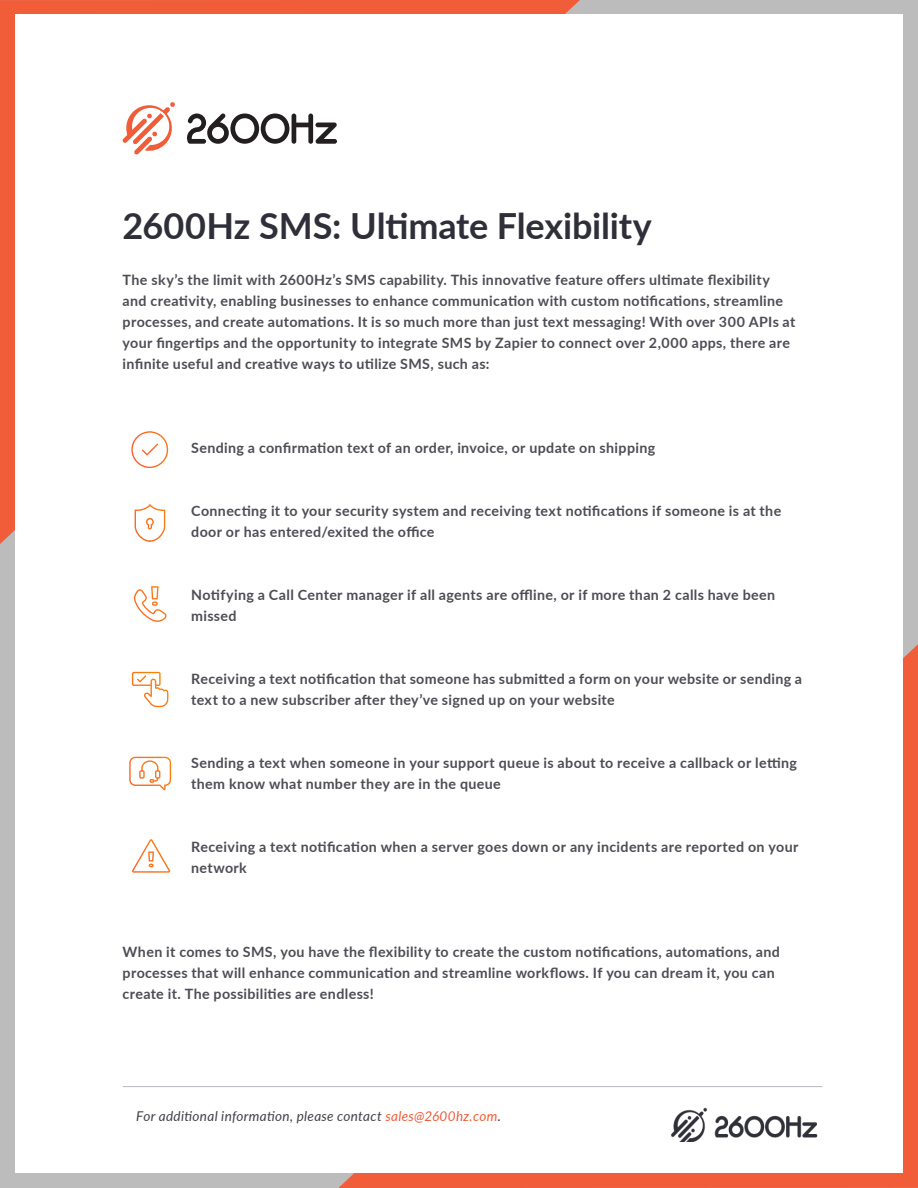
<style>
.page{position:relative;width:918px;height:1188px;background:#bdbcbc}
.page>*{position:absolute;margin:0;border:0;box-sizing:border-box;transform-origin:0 0}
.t1{font:700 36px "Lato";letter-spacing:-.005em;color:#2f2f39}
.Body_Text{font:700 14.25px/21px "Lato";letter-spacing:.025em;color:#4e4c54}
.Body_Text-2{font:italic 13.5px "Lato";letter-spacing:.025em;color:#404048}
.s1{color:#f15c39}
.s2{color:#303039}
</style>
<div class="page">
<div style="left:0;top:0;width:580px;height:544px;background:#f15c39"></div>
<div style="left:338px;top:644px;width:580px;height:544px;background:#f15c39"></div>
<div style="left:15px;top:15px;width:888px;height:1158px;background:#fff"></div>
<svg style="left:122px;top:102px;width:53px;height:53px"></svg>
<svg style="left:187px;top:113px;width:150px;height:31px"></svg>
<hr style="left:123px;top:1086px;width:699px;height:1px;background:#c0c0c8">
<img style="left:671px;top:1107px;width:147px;height:35px">
<svg style="left:131px;top:431px;width:37px;height:37px"></svg>
<svg style="left:135px;top:504px;width:30px;height:38px"></svg>
<svg style="left:134px;top:586px;width:33px;height:36px"></svg>
<svg style="left:132px;top:672px;width:36px;height:35px"></svg>
<svg style="left:129px;top:757px;width:42px;height:33px"></svg>
<svg style="left:132px;top:839px;width:38px;height:34px"></svg>
<p class="t1" style="left:123px;top:199px;width:531px">2600Hz SMS: Ultimate Flexibility</p>
<p class="Body_Text" style="left:123px;top:269px;width:674px">The sky’s the limit with 2600Hz’s SMS capability. This innovative feature offers ultimate flexibility and creativity, enabling businesses to enhance communication with custom notifications, streamline processes, and create automations. It is so much more than just text messaging! With over 300 APIs at your fingertips and the opportunity to integrate SMS by Zapier to connect over 2,000 apps, there are infinite useful and creative ways to utilize SMS, such as:</p>
<p class="Body_Text" style="left:191px;top:437px;width:466px">Sending a confirmation text of an order, invoice, or update on shipping</p>
<p class="Body_Text" style="left:191px;top:500px;width:592px">Connecting it to your security system and receiving text notifications if someone is at the door or has entered/exited the office</p>
<p class="Body_Text" style="left:191px;top:584px;width:585px">Notifying a Call Center manager if all agents are offline, or if more than 2 calls have been missed</p>
<p class="Body_Text" style="left:191px;top:668px;width:612px">Receiving a text notification that someone has submitted a form on your website or sending a text to a new subscriber after they’ve signed up on your website</p>
<p class="Body_Text" style="left:191px;top:752px;width:607px">Sending a text when someone in your support queue is about to receive a callback or letting them know what number they are in the queue</p>
<p class="Body_Text" style="left:191px;top:836px;width:609px">Receiving a text notification when a server goes down or any incidents are reported on your network</p>
<p class="Body_Text" style="left:123px;top:941px;width:659px">When it comes to SMS, you have the flexibility to create the custom notifications, automations, and processes that will enhance communication and streamline workflows. If you can dream it, you can create it. The possibilities are endless!</p>
<p class="Body_Text-2" style="left:136px;top:1106px;width:366px">For additional information, please contact <span class="s1">sales@2600hz.com</span><span class="s2">.</span></p>
</div>
